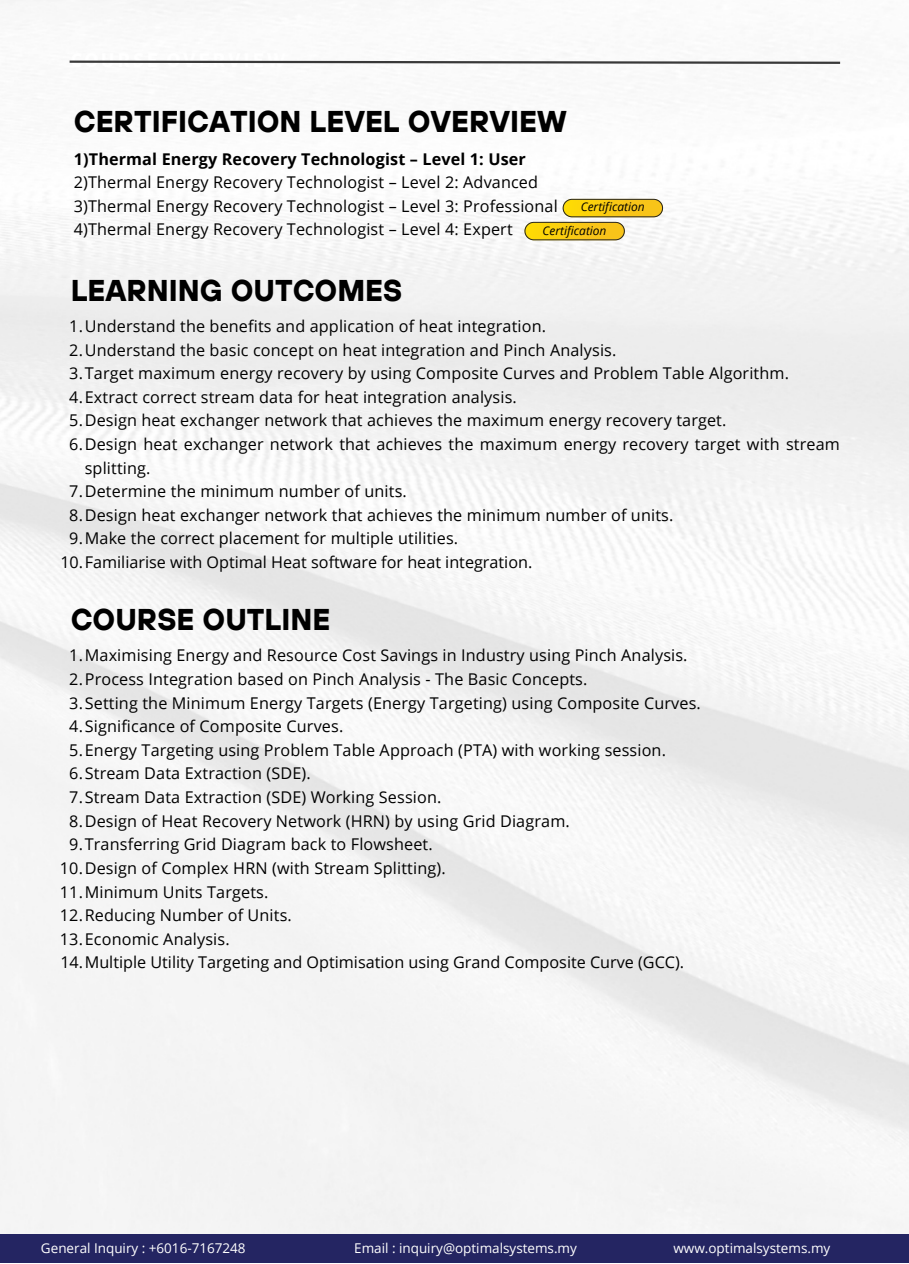
<style>
.page{position:relative;width:909px;height:1264px;background:#fff}
.page>*{position:absolute;margin:0;border:0;box-sizing:border-box;transform-origin:0 0}
.t1{font:700 30px "TT Hoves";color:#000}
.t2{font:16.2px/23.5px "Open Sans";letter-spacing:.01em;color:#000}
.t3{font:700 16.2px "Open Sans";letter-spacing:.01em;color:#000}
.t4{font:13.5px "Open Sans";color:#fff}
.t5{font:italic 12px "Open Sans";color:#000}
</style>
<div class="page">
<div style="left:0;top:1234px;width:908px;height:28px;background:#242562"></div>
<svg style="left:67px;top:59px;width:775px;height:6px"></svg>
<svg style="left:524px;top:198px;width:139px;height:43px"></svg>
<p class="t1" style="left:74px;top:102px;width:495px">CERTIFICATION LEVEL OVERVIEW</p>
<p class="t3" style="left:74px;top:147px;width:454px">1)Thermal Energy Recovery Technologist – Level 1: User</p>
<p class="t2" style="left:74px;top:170px;width:466px">2)Thermal Energy Recovery Technologist – Level 2: Advanced</p>
<p class="t2" style="left:74px;top:194px;width:485px">3)Thermal Energy Recovery Technologist – Level 3: Professional</p>
<p class="t2" style="left:74px;top:217px;width:440px">4)Thermal Energy Recovery Technologist – Level 4: Expert</p>
<p class="t5" style="left:581px;top:199px;width:66px">Certification</p>
<p class="t5" style="left:543px;top:222px;width:66px">Certification</p>
<p class="t1" style="left:71px;top:271px;width:333px">LEARNING OUTCOMES</p>
<p class="t2" style="left:69px;top:314px;width:478px">1.Understand the benefits and application of heat integration.</p>
<p class="t2" style="left:69px;top:337px;width:549px">2.Understand the basic concept on heat integration and Pinch Analysis.</p>
<p class="t2" style="left:69px;top:361px;width:721px">3.Target maximum energy recovery by using Composite Curves and Problem Table Algorithm.</p>
<p class="t2" style="left:69px;top:384px;width:449px">4.Extract correct stream data for heat integration analysis.</p>
<p class="t2" style="left:69px;top:408px;width:659px">5.Design heat exchanger network that achieves the maximum energy recovery target.</p>
<p class="t2" style="left:85px;top:432px;width:757px;text-indent:-15px">6.Design heat exchanger network that achieves the maximum energy recovery target with stream splitting.</p>
<p class="t2" style="left:69px;top:479px;width:339px">7.Determine the minimum number of units.</p>
<p class="t2" style="left:69px;top:502px;width:606px">8.Design heat exchanger network that achieves the minimum number of units.</p>
<p class="t2" style="left:69px;top:526px;width:390px">9.Make the correct placement for multiple utilities.</p>
<p class="t2" style="left:60px;top:550px;width:473px">10.Familiarise with Optimal Heat software for heat integration.</p>
<p class="t1" style="left:71px;top:600px;width:261px">COURSE OUTLINE</p>
<p class="t2" style="left:69px;top:643px;width:620px">1.Maximising Energy and Resource Cost Savings in Industry using Pinch Analysis.</p>
<p class="t2" style="left:69px;top:667px;width:520px">2.Process Integration based on Pinch Analysis - The Basic Concepts.</p>
<p class="t2" style="left:69px;top:690px;width:633px">3.Setting the Minimum Energy Targets (Energy Targeting) using Composite Curves.</p>
<p class="t2" style="left:69px;top:714px;width:276px">4.Significance of Composite Curves.</p>
<p class="t2" style="left:69px;top:737px;width:598px">5.Energy Targeting using Problem Table Approach (PTA) with working session.</p>
<p class="t2" style="left:69px;top:761px;width:243px">6.Stream Data Extraction (SDE).</p>
<p class="t2" style="left:69px;top:785px;width:374px">7.Stream Data Extraction (SDE) Working Session.</p>
<p class="t2" style="left:69px;top:808px;width:502px">8.Design of Heat Recovery Network (HRN) by using Grid Diagram.</p>
<p class="t2" style="left:69px;top:832px;width:365px">9.Transferring Grid Diagram back to Flowsheet.</p>
<p class="t2" style="left:60px;top:855px;width:387px">10.Design of Complex HRN (with Stream Splitting).</p>
<p class="t2" style="left:60px;top:879px;width:210px">11.Minimum Units Targets.</p>
<p class="t2" style="left:60px;top:903px;width:233px">12.Reducing Number of Units.</p>
<p class="t2" style="left:60px;top:926px;width:171px">13.Economic Analysis.</p>
<p class="t2" style="left:60px;top:950px;width:625px">14.Multiple Utility Targeting and Optimisation using Grand Composite Curve (GCC).</p>
<p class="t4" style="left:41px;top:1238px;width:206px">General Inquiry : +6016-7167248</p>
<p class="t4" style="left:673px;top:1238px;width:158px">www.optimalsystems.my</p>
<p class="t4" style="left:354px;top:1238px;width:224px">Email : inquiry@optimalsystems.my</p>
</div>
